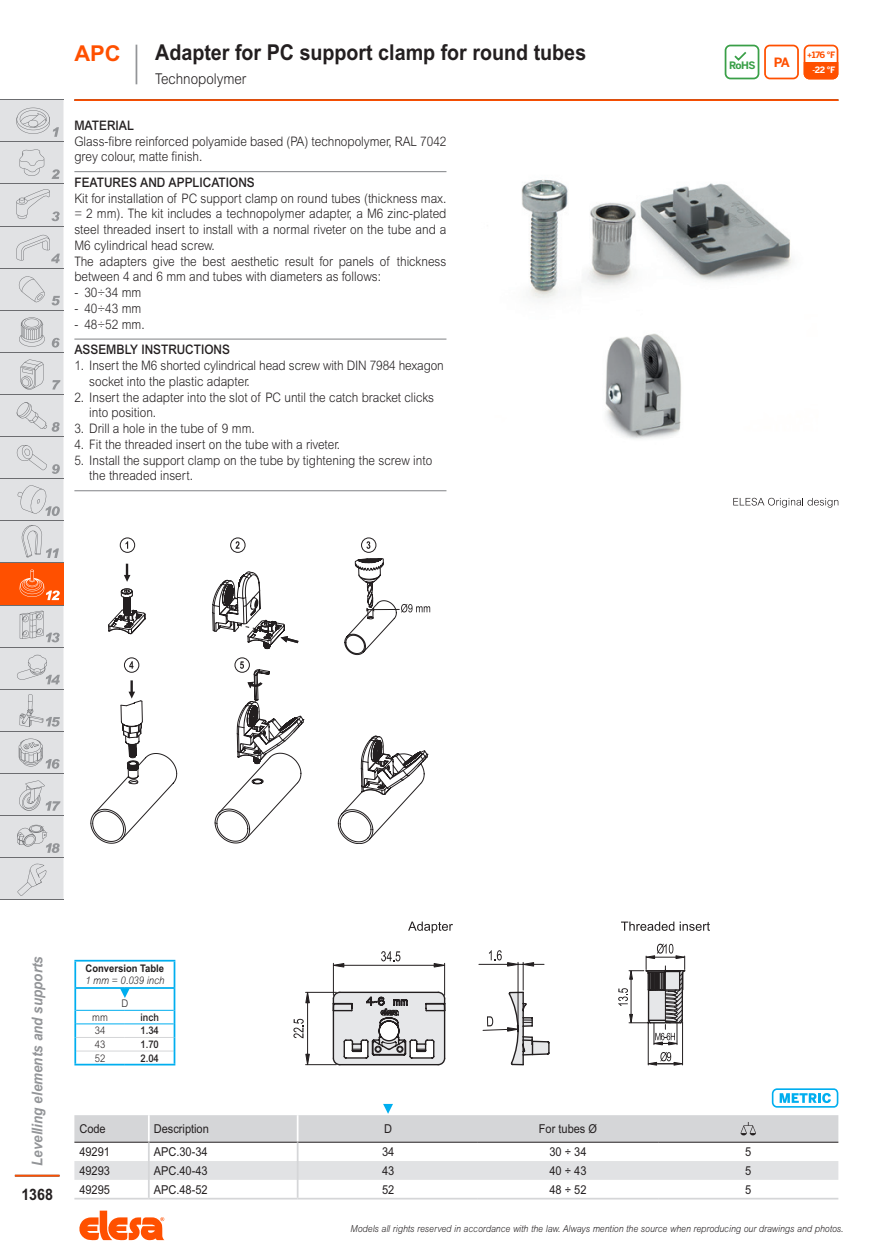
<style>
.page{position:relative;width:888px;height:1260px;background:#fff}
.page>*{position:absolute;margin:0;border:0;box-sizing:border-box;transform-origin:0 0}
.subtitle_1L{font:700 21.88px "Arial MT Std";color:#231f20;scale:.9 1}
.series{font:700 21.88px "Arial MT Std";color:#ff5000}
.t1{font:700 15.75px "Arial MT Std";color:#231f20;scale:.9 1}
.t2{font:italic 700 14.88px "Arial MT Std";color:#939598;scale:.9 1}
.subtitle_2L{font:300 14.88px "Arial MT Std";color:#231f20;scale:.9 1}
.description{font:300 13.12px/15.8px "Arial MT Std";color:#231f20;scale:.9 1}
.titlefirst{font:500 13.12px "Arial MT Std";color:#231f20;scale:.9 1}
.t3{font:700 12.78px "Benton Sans";color:#ff5000}
.code{font:12.25px "Arial MT Std";color:#231f20;scale:.9 1}
.normal_C{font:12.25px "Arial MT Std";color:#231f20;scale:.9 1}
.bold_L{font:12.25px "Arial MT Std";color:#231f20;scale:.9 1}
.bold_C{font:12.25px "Arial MT Std";color:#231f20;scale:.9 1}
.colonna_inch{font:500 10.5px "Arial MT Std";color:#231f20;scale:.9 1}
.conversion_Table{font:700 10.5px "Arial MT Std";color:#231f20;scale:.9 1}
.mm_inch{font:italic 300 10.5px "Arial MT Std";color:#231f20;scale:.9 1}
.colonna_mm{font:300 10.5px "Arial MT Std";color:#231f20;scale:.9 1}
.quota_conversion{font:300 10.5px "Arial MT Std";color:#231f20;scale:.9 1}
.t4{font:700 10.15px "Benton Sans";color:#399f47}
.t5{font:italic 300 9.62px "Arial MT Std";color:#231f20;scale:.9 1}
.t6{font:700 8.75px/15.6px "Benton Sans";color:#ff5000;text-align:right}
.s1{font-size:7.7px}
.s2{font-size:7.7px;color:#fff}
.s3{color:#fff}
</style>
<div class="page">
<svg style="left:79px;top:1211px;width:85px;height:29px"></svg>
<hr style="left:0;top:99px;width:63px;height:1px;background:#6c6d70">
<hr style="left:0;top:900px;width:63px;height:1px;background:#6c6d70">
<svg style="left:0;top:100px;width:63px;height:800px;background:#dad2d0"></svg>
<hr style="left:74px;top:99px;width:764px;height:2px;background:#ff5000">
<hr style="left:15px;top:1175px;width:45px;height:2px;background:#ff5000">
<hr style="left:136px;top:45px;width:1px;height:39px;background:#939598">
<svg style="left:725px;top:45px;width:113px;height:34px"></svg>
<hr style="left:74px;top:171px;width:372px;height:1px;background:#808285">
<hr style="left:74px;top:339px;width:372px;height:1px;background:#808285">
<hr style="left:74px;top:490px;width:372px;height:1px;background:#808285">
<div style="left:120px;top:538px;width:15px;height:15px;border:1px solid #231f20;border-radius:50%"></div>
<svg style="left:235px;top:541px;width:4px;height:8px"></svg>
<div style="left:230px;top:538px;width:15px;height:15px;border:1px solid #231f20;border-radius:50%"></div>
<svg style="left:366px;top:541px;width:4px;height:8px"></svg>
<div style="left:361px;top:538px;width:15px;height:15px;border:1px solid #231f20;border-radius:50%"></div>
<svg style="left:91px;top:558px;width:339px;height:286px"></svg>
<svg style="left:733px;top:498px;width:105px;height:10px"></svg>
<hr style="left:306px;top:992px;width:30px;height:1px;background:#231f20">
<hr style="left:306px;top:1064px;width:30px;height:1px;background:#231f20">
<hr style="left:307px;top:1003px;width:1px;height:51px;background:#231f20">
<svg style="left:305px;top:991px;width:5px;height:13px"></svg>
<svg style="left:305px;top:1053px;width:5px;height:13px"></svg>
<svg style="left:293px;top:1019px;width:11px;height:19px"></svg>
<svg style="left:329px;top:950px;width:221px;height:116px"></svg>
<svg style="left:618px;top:944px;width:68px;height:122px"></svg>
<svg style="left:408px;top:922px;width:45px;height:11px"></svg>
<svg style="left:621px;top:922px;width:53px;height:9px"></svg>
<svg style="left:680px;top:922px;width:30px;height:9px"></svg>
<hr style="left:74px;top:1198px;width:75px;height:2px;background:#d5d6d8">
<hr style="left:149px;top:1198px;width:149px;height:2px;background:#d5d6d8">
<hr style="left:298px;top:1198px;width:180px;height:2px;background:#d5d6d8">
<hr style="left:478px;top:1198px;width:180px;height:2px;background:#d5d6d8">
<hr style="left:658px;top:1198px;width:180px;height:2px;background:#d5d6d8">
<img style="left:521px;top:179px;width:272px;height:260px">
<svg style="left:74px;top:1088px;width:764px;height:111px"></svg>
<hr style="left:76px;top:1037px;width:49px;height:1px;background:#d5d6d8">
<hr style="left:125px;top:1037px;width:49px;height:1px;background:#d5d6d8">
<hr style="left:76px;top:1051px;width:49px;height:1px;background:#d5d6d8">
<hr style="left:125px;top:1051px;width:49px;height:1px;background:#d5d6d8">
<hr style="left:74px;top:962px;width:2px;height:25px;background:#00aeef">
<hr style="left:74px;top:960px;width:51px;height:2px;background:#00aeef">
<hr style="left:125px;top:960px;width:50px;height:2px;background:#00aeef">
<hr style="left:74px;top:987px;width:51px;height:2px;background:#00aeef">
<hr style="left:125px;top:987px;width:50px;height:2px;background:#00aeef">
<hr style="left:74px;top:989px;width:2px;height:21px;background:#00aeef">
<hr style="left:76px;top:1010px;width:49px;height:1px;background:#00aeef">
<hr style="left:125px;top:1010px;width:49px;height:1px;background:#00aeef">
<hr style="left:76px;top:1023px;width:49px;height:1px;background:#00aeef">
<hr style="left:125px;top:1023px;width:49px;height:1px;background:#00aeef">
<svg style="left:74px;top:1010px;width:2px;height:54px"></svg>
<hr style="left:74px;top:1064px;width:51px;height:2px;background:#00aeef">
<svg style="left:174px;top:962px;width:1px;height:102px"></svg>
<hr style="left:125px;top:1064px;width:50px;height:2px;background:#00aeef">
<svg style="left:120px;top:988px;width:10px;height:10px"></svg>
<p class="series" style="left:74px;top:40px;width:48px">APC</p>
<p class="subtitle_1L" style="left:155px;top:40px;width:480px">Adapter for PC support clamp for round tubes</p>
<p class="subtitle_2L" style="left:155px;top:71px;width:103px">Technopolymer</p>
<p class="titlefirst" style="left:74px;top:118px;width:68px">MATERIAL</p>
<p class="description" style="left:74px;top:133px;width:415px">Glass-fibre reinforced polyamide based (PA) technopolymer, RAL 7042 grey colour, matte finish.</p>
<p class="titlefirst" style="left:74px;top:175px;width:202px">FEATURES AND APPLICATIONS</p>
<p class="description" style="left:74px;top:190px;width:415px;text-align:justify">Kit for installation of PC support clamp on round tubes (thickness max. = 2 mm). The kit includes a technopolymer adapter, a M6 zinc-plated steel threaded insert to install with a normal riveter on the tube and a M6 cylindrical head screw.</p>
<p class="description" style="left:74px;top:253px;width:415px">The adapters give the best aesthetic result for panels of thickness between 4 and 6 mm and tubes with diameters as follows:</p>
<p class="description" style="left:74px;top:285px;width:76px">- 30÷34 mm</p>
<p class="description" style="left:74px;top:300px;width:76px">- 40÷43 mm</p>
<p class="description" style="left:74px;top:316px;width:80px">- 48÷52 mm.</p>
<p class="titlefirst" style="left:74px;top:342px;width:174px">ASSEMBLY INSTRUCTIONS</p>
<p class="description" style="left:89px;top:358px;width:395px;text-indent:-15px">1. Insert the M6 shorted cylindrical head screw with DIN 7984 hexagon socket into the plastic adapter.</p>
<p class="description" style="left:89px;top:389px;width:385px;text-indent:-15px">2. Insert the adapter into the slot of PC until the catch bracket clicks into position.</p>
<p class="description" style="left:74px;top:421px;width:202px">3. Drill a hole in the tube of 9 mm.</p>
<p class="description" style="left:74px;top:436px;width:297px">4. Fit the threaded insert on the tube with a riveter.</p>
<p class="description" style="left:89px;top:452px;width:383px;text-indent:-15px">5. Install the support clamp on the tube by tightening the screw into the threaded insert.</p>
<p class="t4" style="left:729px;top:59px;width:28px">RoHS</p>
<p class="t3" style="left:774px;top:55px;width:18px">PA</p>
<p class="t6" style="left:807px;top:47px;width:30px"><span class="s1">+</span>176 °F <span class="s2">-</span><span class="s3">22 °F</span></p>
<p class="t2" style="left:29px;top:1166px;width:234px;rotate:-90deg">Levelling elements and supports</p>
<p class="t1" style="left:21px;top:1186px;width:37px">1368</p>
<p class="conversion_Table" style="left:86px;top:962px;width:89px">Conversion Table</p>
<p class="mm_inch" style="left:85px;top:975px;width:89px">1 mm = 0.039 inch</p>
<p class="quota_conversion" style="left:121px;top:998px;width:9px">D</p>
<p class="colonna_mm" style="left:92px;top:1011px;width:19px">mm</p>
<p class="colonna_inch" style="left:140px;top:1011px;width:22px">inch</p>
<p class="colonna_mm" style="left:95px;top:1025px;width:13px">34</p>
<p class="colonna_inch" style="left:141px;top:1025px;width:22px">1.34</p>
<p class="colonna_mm" style="left:95px;top:1038px;width:13px">43</p>
<p class="colonna_inch" style="left:141px;top:1038px;width:22px">1.70</p>
<p class="colonna_mm" style="left:95px;top:1052px;width:13px">52</p>
<p class="colonna_inch" style="left:141px;top:1052px;width:22px">2.04</p>
<p class="bold_L" style="left:79px;top:1122px;width:31px">Code</p>
<p class="bold_L" style="left:154px;top:1122px;width:63px">Description</p>
<p class="bold_C" style="left:384px;top:1122px;width:10px">D</p>
<p class="bold_C" style="left:539px;top:1122px;width:66px">For tubes Ø</p>
<p class="code" style="left:79px;top:1145px;width:36px">49291</p>
<p class="code" style="left:154px;top:1145px;width:61px">APC.30-34</p>
<p class="normal_C" style="left:382px;top:1145px;width:15px">34</p>
<p class="normal_C" style="left:549px;top:1145px;width:43px">30 ÷ 34</p>
<p class="normal_C" style="left:745px;top:1145px;width:8px">5</p>
<p class="code" style="left:79px;top:1164px;width:36px">49293</p>
<p class="code" style="left:154px;top:1164px;width:61px">APC.40-43</p>
<p class="normal_C" style="left:382px;top:1164px;width:15px">43</p>
<p class="normal_C" style="left:549px;top:1164px;width:43px">40 ÷ 43</p>
<p class="normal_C" style="left:745px;top:1164px;width:8px">5</p>
<p class="code" style="left:79px;top:1182px;width:36px">49295</p>
<p class="code" style="left:154px;top:1182px;width:61px">APC.48-52</p>
<p class="normal_C" style="left:382px;top:1182px;width:15px">52</p>
<p class="normal_C" style="left:549px;top:1182px;width:43px">48 ÷ 52</p>
<p class="normal_C" style="left:745px;top:1182px;width:8px">5</p>
<p class="t5" style="left:351px;top:1224px;width:549px">Models all rights reserved in accordance with the law. Always mention the source when reproducing our drawings and photos.</p>
</div>
